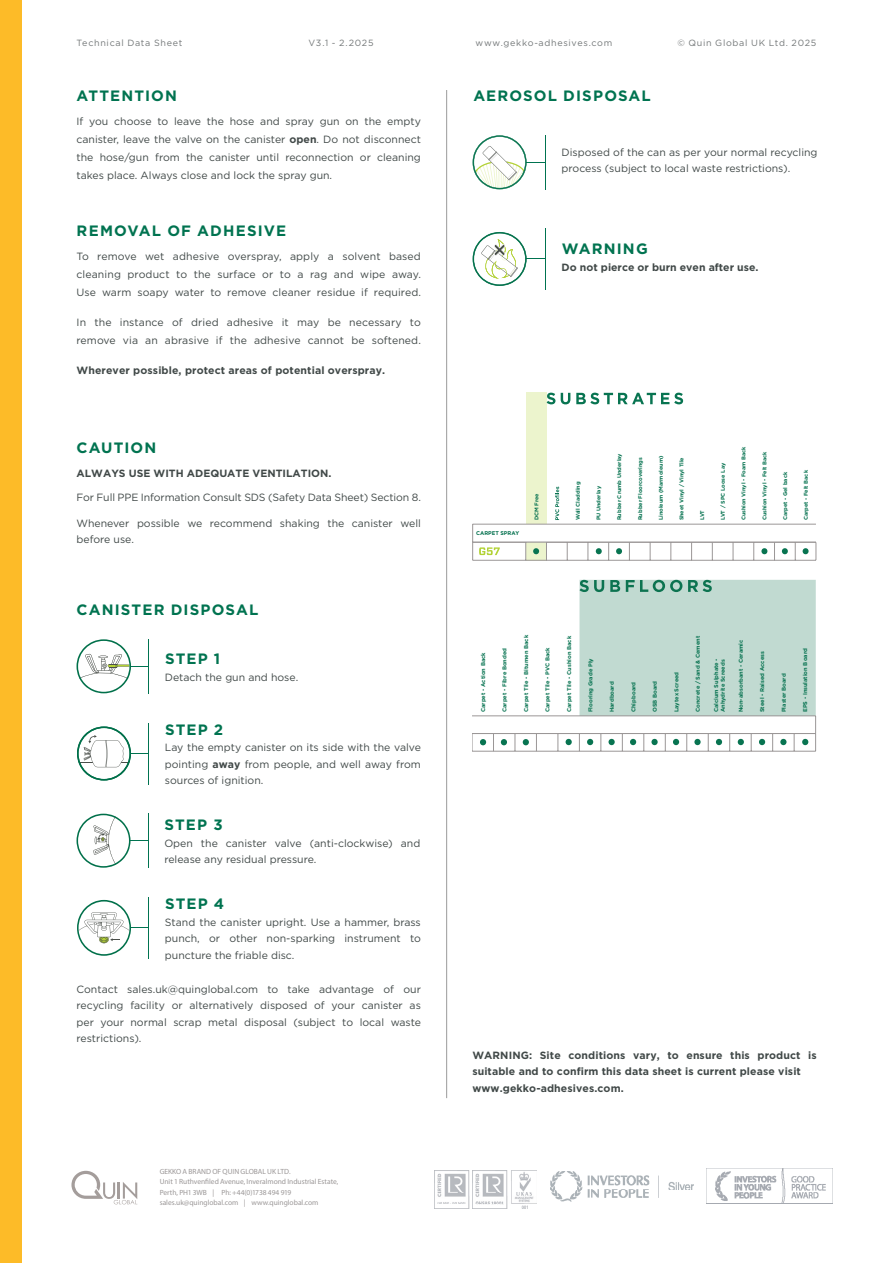
<style>
.page{position:relative;width:893px;height:1263px;background:#fff}
.page>*{position:absolute;margin:0;border:0;box-sizing:border-box;transform-origin:0 0}
.t1{font:700 15px "Gotham";letter-spacing:.075em;color:#007350}
.t2{font:10.5px/16.5px "Gotham";color:#414948;text-align:justify}
.t3{font:700 10.5px/16.5px "Gotham";letter-spacing:.01em;color:#414948}
.t4{font:9px "Gotham";letter-spacing:.075em;color:#737778}
.t5{font:7.5px "Myriad Pro";letter-spacing:-.005em;color:#9b9797}
.t6{font:700 5.55px/6.6px "Gotham";color:#087351}
.t7{font:700 5.4px "Gotham";color:#087351}
.s1{font-weight:700}
</style>
<div class="page">
<hr style="left:446px;top:90px;width:1px;height:1008px;background:#9b9b9b">
<img style="left:434px;top:1170px;width:35px;height:38px">
<img style="left:473px;top:1170px;width:64px;height:38px">
<img style="left:550px;top:1172px;width:143px;height:29px">
<img style="left:707px;top:1168px;width:126px;height:36px">
<div style="left:526px;top:393px;width:21px;height:131px;background:#ecf4cd"></div>
<svg style="left:547px;top:393px;width:8px;height:11px"></svg>
<svg style="left:561px;top:393px;width:9px;height:11px"></svg>
<svg style="left:576px;top:393px;width:107px;height:11px"></svg>
<hr style="left:473px;top:524px;width:53px;height:1px;background:#9b9797">
<svg style="left:526px;top:487px;width:290px;height:38px"></svg>
<hr style="left:473px;top:542px;width:53px;height:1px;background:#9b9797">
<svg style="left:472px;top:524px;width:1px;height:36px"></svg>
<hr style="left:473px;top:560px;width:53px;height:1px;background:#9b9797">
<svg style="left:525px;top:542px;width:292px;height:19px"></svg>
<svg style="left:472px;top:580px;width:344px;height:172px"></svg>
<svg style="left:479px;top:547px;width:21px;height:8px"></svg>
<hr style="left:148px;top:897px;width:1px;height:61px;background:#007350">
<svg style="left:77px;top:900px;width:71px;height:56px"></svg>
<svg style="left:77px;top:639px;width:72px;height:54px"></svg>
<hr style="left:148px;top:814px;width:1px;height:54px;background:#007350">
<svg style="left:77px;top:814px;width:71px;height:54px"></svg>
<hr style="left:148px;top:723px;width:1px;height:61px;background:#007350">
<svg style="left:77px;top:726px;width:71px;height:54px"></svg>
<hr style="left:545px;top:228px;width:1px;height:62px;background:#007350">
<svg style="left:473px;top:232px;width:72px;height:54px"></svg>
<svg style="left:473px;top:135px;width:73px;height:54px"></svg>
<svg style="left:71px;top:1171px;width:66px;height:33px"></svg>
<div style="left:0;top:0;width:21px;height:1263px;background:#fdbb28"></div>
<p class="t4" style="left:77px;top:37px;width:107px">Technical Data Sheet</p>
<p class="t4" style="left:308px;top:37px;width:67px">V3.1 - 2.2025</p>
<p class="t4" style="left:475px;top:37px;width:138px">www.gekko-adhesives.com</p>
<p class="t4" style="left:677px;top:37px;width:141px">© Quin Global UK Ltd. 2025</p>
<p class="t1" style="left:77px;top:87px;width:102px">ATTENTION</p>
<p class="t2" style="left:77px;top:112px;width:346px;line-height:18px">If you choose to leave the hose and spray gun on the empty canister, leave the valve on the canister <span class="s1">open</span>. Do not disconnect the hose/gun from the canister until reconnection or cleaning takes place. Always close and lock the spray gun.</p>
<p class="t1" style="left:77px;top:222px;width:211px">REMOVAL OF ADHESIVE</p>
<p class="t2" style="left:77px;top:247px;width:346px;line-height:18px">To remove wet adhesive overspray, apply a solvent based cleaning product to the surface or to a rag and wipe away.<br>Use warm soapy water to remove cleaner residue if required.</p>
<p class="t2" style="left:77px;top:313px;width:346px;line-height:18px">In the instance of dried adhesive it may be necessary to remove via an abrasive if the adhesive cannot be softened.</p>
<p class="t3" style="left:77px;top:362px;width:310px">Wherever possible, protect areas of potential overspray.</p>
<p class="t1" style="left:77px;top:439px;width:81px">CAUTION</p>
<p class="t3" style="left:77px;top:465px;width:256px">ALWAYS USE WITH ADEQUATE VENTILATION.</p>
<p class="t2" style="left:77px;top:489px;width:346px">For Full PPE Information Consult SDS (Safety Data Sheet) Section 8.</p>
<p class="t2" style="left:77px;top:514px;width:346px">Whenever possible we recommend shaking the canister well before use.</p>
<p class="t1" style="left:77px;top:601px;width:183px">CANISTER DISPOSAL</p>
<p class="t1" style="left:165px;top:650px;width:57px">STEP 1</p>
<p class="t2" style="left:165px;top:668px;width:135px">Detach the gun and hose.</p>
<p class="t1" style="left:165px;top:721px;width:60px">STEP 2</p>
<p class="t2" style="left:165px;top:739px;width:257px">Lay the empty canister on its side with the valve pointing <span class="s1">away</span> from people, and well away from sources of ignition.</p>
<p class="t1" style="left:164px;top:816px;width:60px">STEP 3</p>
<p class="t2" style="left:164px;top:834px;width:257px">Open the canister valve (anti-clockwise) and release any residual pressure.</p>
<p class="t1" style="left:165px;top:895px;width:61px">STEP 4</p>
<p class="t2" style="left:165px;top:913px;width:257px">Stand the canister upright. Use a hammer, brass punch, or other non-sparking instrument to puncture the friable disc.</p>
<p class="t2" style="left:77px;top:980px;width:346px">Contact sales.uk@quinglobal.com to take advantage of our recycling facility or alternatively disposed of your canister as per your normal scrap metal disposal (subject to local waste restrictions).</p>
<p class="t5" style="left:160px;top:1166px;width:132px">GEKKO A BRAND OF QUIN GLOBAL UK LTD.</p>
<p class="t5" style="left:160px;top:1177px;width:180px">Unit 1 Ruthvenfiled Avenue, Inveralmond Industrial Estate,</p>
<p class="t5" style="left:160px;top:1187px;width:133px">Perth, PH1 3WB | Ph: +44(0)1738 494 919</p>
<p class="t5" style="left:160px;top:1198px;width:160px">sales.uk@quinglobal.com | www.quinglobal.com</p>
<p class="t1" style="left:473px;top:87px;width:179px">AEROSOL DISPOSAL</p>
<p class="t2" style="left:562px;top:144px;width:257px">Disposed of the can as per your normal recycling process (subject to local waste restrictions).</p>
<p class="t1" style="left:562px;top:240px;width:88px">WARNING</p>
<p class="t3" style="left:562px;top:259px;width:198px">Do not pierce or burn even after use.</p>
<p class="t7" style="left:476px;top:530px;width:45px">CARPET SPRAY</p>
<p class="t7" style="left:533px;top:520px;width:29px;rotate:-90deg">DCM Free</p>
<p class="t7" style="left:575px;top:520px;width:40px;rotate:-90deg">Wall Cladding</p>
<p class="t7" style="left:595px;top:520px;width:36px;rotate:-90deg">PU Underlay</p>
<p class="t7" style="left:616px;top:520px;width:69px;rotate:-90deg">Rubber Crumb Underlay</p>
<p class="t7" style="left:637px;top:520px;width:65px;rotate:-90deg">Rubber Floorcoverings</p>
<p class="t7" style="left:658px;top:520px;width:66px;rotate:-90deg">Linoleum (Marmoleum)</p>
<p class="t7" style="left:678px;top:520px;width:65px;rotate:-90deg">Sheet Vinyl / Vinyl Tile</p>
<p class="t7" style="left:699px;top:520px;width:12px;rotate:-90deg">LVT</p>
<p class="t7" style="left:720px;top:520px;width:59px;rotate:-90deg">LVT / SPC Loose Lay</p>
<p class="t7" style="left:741px;top:520px;width:75px;rotate:-90deg">Cushion Vinyl - Foam Back</p>
<p class="t7" style="left:761px;top:520px;width:71px;rotate:-90deg">Cushion Vinyl - Felt Back</p>
<p class="t7" style="left:782px;top:520px;width:50px;rotate:-90deg">Carpet - Gel back</p>
<p class="t7" style="left:803px;top:520px;width:52px;rotate:-90deg">Carpet - Felt Back</p>
<p class="t6" style="left:480px;top:712px;width:61px;rotate:-90deg">Carpet - Action Back</p>
<p class="t6" style="left:501px;top:712px;width:66px;rotate:-90deg">Carpet - Fibre Bonded</p>
<p class="t6" style="left:523px;top:712px;width:79px;rotate:-90deg">Carpet Tile - Bitumen Back</p>
<p class="t6" style="left:544px;top:712px;width:66px;rotate:-90deg">Carpet Tile - PVC Back</p>
<p class="t6" style="left:566px;top:712px;width:78px;rotate:-90deg">Carpet Tile - Cushion Back</p>
<p class="t6" style="left:587px;top:712px;width:55px;rotate:-90deg">Flooring Grade Ply</p>
<p class="t6" style="left:608px;top:712px;width:32px;rotate:-90deg">Hardboard</p>
<p class="t6" style="left:630px;top:712px;width:32px;rotate:-90deg">Chipboard</p>
<p class="t6" style="left:651px;top:712px;width:33px;rotate:-90deg">OSB Board</p>
<p class="t6" style="left:673px;top:712px;width:42px;rotate:-90deg">Laytex Screed</p>
<p class="t6" style="left:694px;top:712px;width:78px;rotate:-90deg">Concrete / Sand &amp; Cement</p>
<p class="t6" style="left:713px;top:712px;width:55px;rotate:-90deg">Calcium Sulphate -<br>Anhydrite Screeds</p>
<p class="t6" style="left:737px;top:712px;width:74px;rotate:-90deg">Non-absorbant - Ceramic</p>
<p class="t6" style="left:759px;top:712px;width:62px;rotate:-90deg">Steel - Raised Access</p>
<p class="t6" style="left:780px;top:712px;width:40px;rotate:-90deg">Plaster Board</p>
<p class="t6" style="left:802px;top:712px;width:66px;rotate:-90deg">EPS - Insulation Board</p>
<p class="t3" style="left:472px;top:1046px;width:346px">WARNING: Site conditions vary, to ensure this product is suitable and to confirm this data sheet is current please visit</p>
<p class="t3" style="left:472px;top:1079px;width:153px">www.gekko-adhesives.com.</p>
</div>
